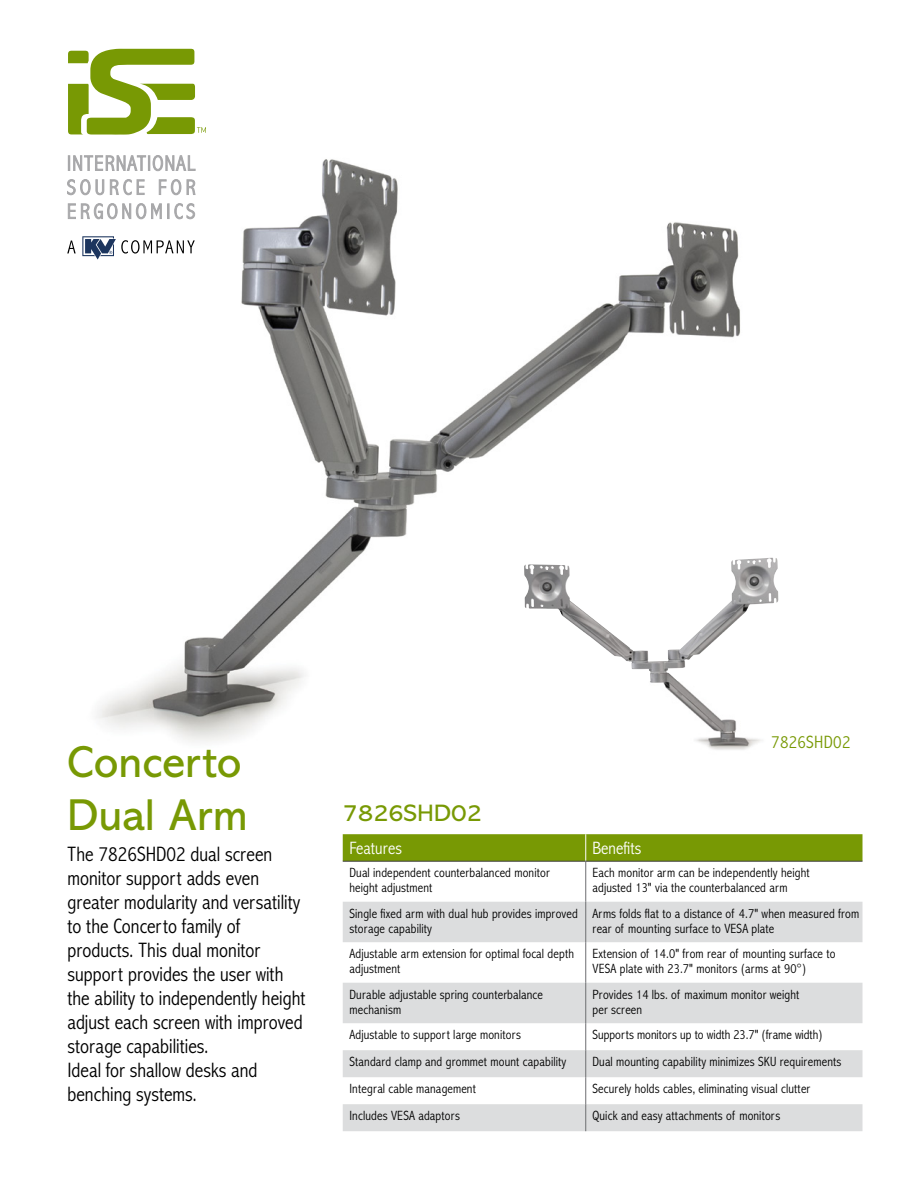
<style>
.page{position:relative;width:918px;height:1188px;background:#fff}
.page>*{position:absolute;margin:0;border:0;box-sizing:border-box;transform-origin:0 0}
.t1{font:45px/52.5px "Abadi MT Pro";color:#789904}
.t2{font:24px "Abadi MT Pro";letter-spacing:.015em;color:#789904}
.t3{font:300 condensed 21px/24px "Abadi MT Pro";color:#000}
.t4{font:300 condensed 18px "Abadi MT Pro";color:#fff}
.t5{font:300 condensed 18px "Abadi MT Pro";letter-spacing:.015em;color:#789904}
.t6{font:300 condensed 13.5px/15px "Abadi MT Pro";letter-spacing:.01em;color:#000}
</style>
<div class="page">
<img style="left:67px;top:155px;width:673px;height:587px">
<svg style="left:343px;top:902px;width:519px;height:229px;fill:#dcddde"></svg>
<svg style="left:343px;top:834px;width:519px;height:27px;background:#789806"></svg>
<hr style="left:343px;top:861px;width:243px;height:1px;background:#414042">
<hr style="left:586px;top:861px;width:276px;height:1px;background:#414042">
<hr style="left:585px;top:861px;width:1px;height:41px;background:#6d6e71">
<hr style="left:585px;top:902px;width:1px;height:40px;background:#6d6e71">
<hr style="left:585px;top:942px;width:1px;height:41px;background:#6d6e71">
<hr style="left:585px;top:983px;width:1px;height:40px;background:#6d6e71">
<svg style="left:585px;top:1023px;width:1px;height:108px"></svg>
<img style="left:517px;top:682px;width:244px;height:68px">
<img style="left:524px;top:558px;width:248px;height:180px">
<svg style="left:67px;top:241px;width:9px;height:12px"></svg>
<svg style="left:82px;top:236px;width:113px;height:24px"></svg>
<svg style="left:68px;top:49px;width:138px;height:86px"></svg>
<svg style="left:68px;top:155px;width:127px;height:16px"></svg>
<svg style="left:67px;top:179px;width:37px;height:16px"></svg>
<svg style="left:110px;top:179px;width:35px;height:16px"></svg>
<svg style="left:159px;top:179px;width:22px;height:16px"></svg>
<svg style="left:187px;top:179px;width:8px;height:16px"></svg>
<svg style="left:68px;top:202px;width:94px;height:17px"></svg>
<svg style="left:168px;top:203px;width:27px;height:16px"></svg>
<h1 class="t1" style="left:68px;top:737px;width:182px">Concerto<br>Dual Arm</h1>
<p class="t3" style="left:68px;top:842px;width:240px">The 7826SHD02 dual screen monitor support adds even greater modularity and versatility to the Concerto family of products. This dual monitor support provides the user with the ability to independently height adjust each screen with improved storage capabilities.<br>Ideal for shallow desks and benching systems.</p>
<h3 class="t5" style="left:771px;top:733px;width:81px">7826SHD02</h3>
<h2 class="t2" style="left:343px;top:800px;width:140px">7826SHD02</h2>
<h3 class="t4" style="left:350px;top:838px;width:54px">Features</h3>
<h3 class="t4" style="left:592px;top:838px;width:50px">Benefits</h3>
<p class="t6" style="left:350px;top:866px;width:202px">Dual independent counterbalanced monitor height adjustment</p>
<p class="t6" style="left:592px;top:866px;width:219px">Each monitor arm can be independently height adjusted 13" via the counterbalanced arm</p>
<p class="t6" style="left:349px;top:906px;width:230px">Single fixed arm with dual hub provides improved storage capability</p>
<p class="t6" style="left:592px;top:906px;width:268px">Arms folds flat to a distance of 4.7" when measured from rear of mounting surface to VESA plate</p>
<p class="t6" style="left:349px;top:947px;width:226px">Adjustable arm extension for optimal focal depth adjustment</p>
<p class="t6" style="left:592px;top:947px;width:245px">Extension of 14.0" from rear of mounting surface to<br>VESA plate with 23.7" monitors (arms at 90°)</p>
<p class="t6" style="left:349px;top:987px;width:195px">Durable adjustable spring counterbalance mechanism</p>
<p class="t6" style="left:592px;top:987px;width:209px">Provides 14 lbs. of maximum monitor weight per screen</p>
<p class="t6" style="left:350px;top:1028px;width:173px">Adjustable to support large monitors</p>
<p class="t6" style="left:592px;top:1028px;width:232px">Supports monitors up to width 23.7" (frame width)</p>
<p class="t6" style="left:350px;top:1055px;width:218px">Standard clamp and grommet mount capability</p>
<p class="t6" style="left:592px;top:1055px;width:250px">Dual mounting capability minimizes SKU requirements</p>
<p class="t6" style="left:350px;top:1082px;width:128px">Integral cable management</p>
<p class="t6" style="left:592px;top:1082px;width:219px">Securely holds cables, eliminating visual clutter</p>
<p class="t6" style="left:350px;top:1109px;width:112px">Includes VESA adaptors</p>
<p class="t6" style="left:592px;top:1109px;width:189px">Quick and easy attachments of monitors</p>
</div>
